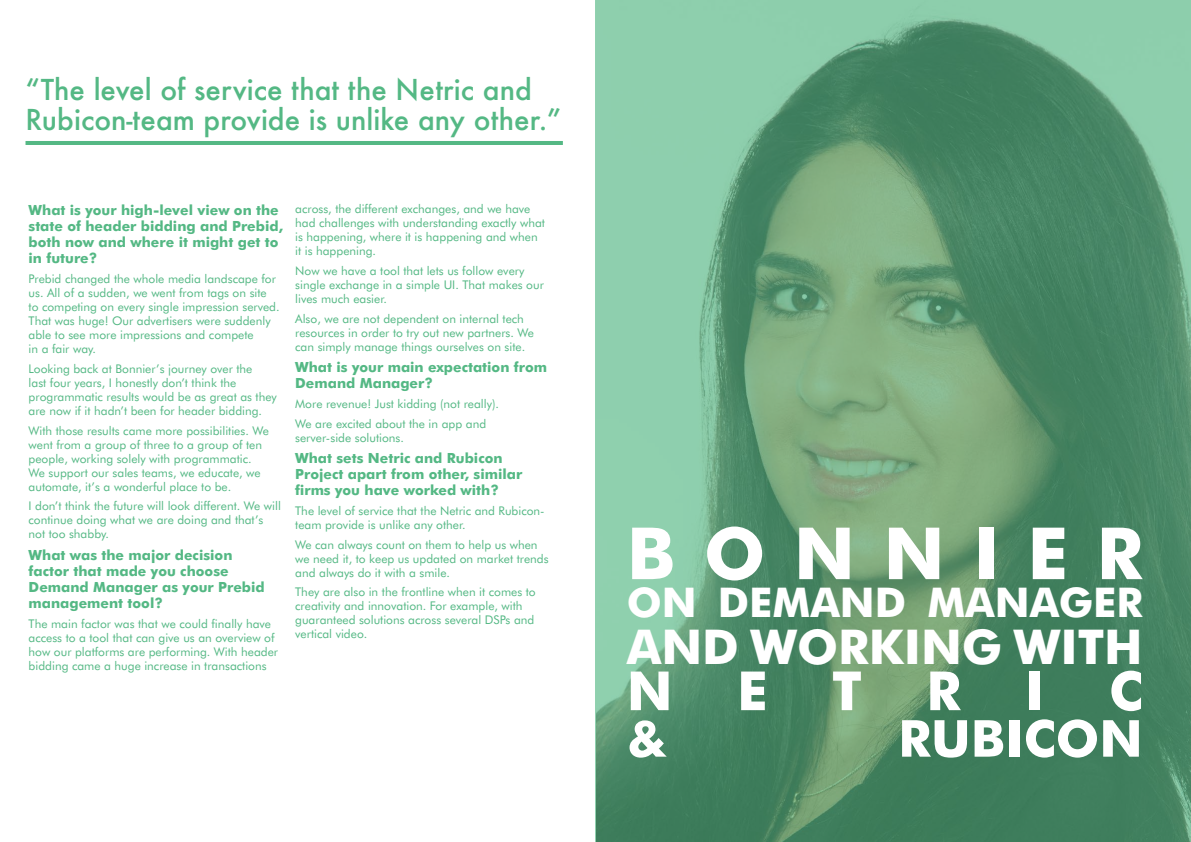
<style>
.page{position:relative;width:1191px;height:842px;background:#fff}
.page>*{position:absolute;margin:0;border:0;box-sizing:border-box;transform-origin:0 0}
.t1{font:700 72px "Futura BT";letter-spacing:.395em;color:#fff}
.t2{font:700 54px "Futura BT";letter-spacing:1.19em;color:#fff}
.t3{font:700 51px "Futura BT";color:#fff}
.t4{font:700 48px "Futura BT";color:#fff}
.t5{font:700 41px "Futura BT";color:#fff}
.t6{font:500 28px/30px "Futura";color:#54b884}
.t7{font:700 14px/16px "Futura BT";color:#54b884}
.t8{font:12px/14px "Futura BT";color:#54b884}
</style>
<div class="page">
<hr style="left:26px;top:141px;width:537px;height:4px;background:#54b884">
<svg style="left:595px;top:0;width:596px;height:842px;background:#639d7a"></svg>
<h3 class="t6" style="left:26px;top:74px;width:537px">“The level of service that the Netric and<br>Rubicon-team provide is unlike any other.”</h3>
<p class="t7" style="left:29px;top:202px;width:256px">What is your high-level view on the state of header bidding and Prebid, both now and where it might get to in future?</p>
<p class="t8" style="left:29px;top:272px;width:253px">Prebid changed the whole media landscape for us. All of a sudden, we went from tags on site<br>to competing on every single impression served.<br>That was huge! Our advertisers were suddenly able to see more impressions and compete<br>in a fair way.</p>
<p class="t8" style="left:29px;top:361px;width:250px">Looking back at Bonnier’s journey over the<br>last four years, I honestly don’t think the programmatic results would be as great as they are now if it hadn’t been for header bidding.</p>
<p class="t8" style="left:29px;top:423px;width:242px">With those results came more possibilities. We went from a group of three to a group of ten people, working solely with programmatic.<br>We support our sales teams, we educate, we automate, it’s a wonderful place to be.</p>
<p class="t8" style="left:29px;top:499px;width:254px">I don’t think the future will look different. We will continue doing what we are doing and that’s not too shabby.</p>
<p class="t7" style="left:29px;top:547px;width:238px">What was the major decision factor that made you choose<br>Demand Manager as your Prebid management tool?</p>
<p class="t8" style="left:29px;top:616px;width:251px">The main factor was that we could finally have access to a tool that can give us an overview of how our platforms are performing. With header bidding came a huge increase in transactions</p>
<p class="t8" style="left:295px;top:202px;width:251px">across, the different exchanges, and we have had challenges with understanding exactly what is happening, where it is happening and when it is happening.</p>
<p class="t8" style="left:295px;top:264px;width:250px">Now we have a tool that lets us follow every single exchange in a simple UI. That makes our lives much easier.</p>
<p class="t8" style="left:295px;top:311px;width:240px">Also, we are not dependent on internal tech resources in order to try out new partners. We can simply manage things ourselves on site.</p>
<p class="t7" style="left:295px;top:359px;width:253px">What is your main expectation from<br>Demand Manager?</p>
<p class="t8" style="left:295px;top:394px;width:205px;line-height:19.7px">More revenue! Just kidding (not really).<br>We are excited about the in app and</p>
<p class="t8" style="left:295px;top:430px;width:110px">server-side solutions.</p>
<p class="t7" style="left:295px;top:450px;width:228px">What sets Netric and Rubicon<br>Project apart from other, similar firms you have worked with?</p>
<p class="t8" style="left:295px;top:504px;width:251px">The level of service that the Netric and Rubicon&shy;team provide is unlike any other.</p>
<p class="t8" style="left:295px;top:537px;width:255px">We can always count on them to help us when we need it, to keep us updated on market trends and always do it with a smile.</p>
<p class="t8" style="left:295px;top:585px;width:242px">They are also in the frontline when it comes to creativity and innovation. For example, with guaranteed solutions across several DSPs and vertical video.</p>
<h1 class="t1" style="left:626px;top:510px;width:517px">BONNIER</h1>
<h3 class="t5" style="left:626px;top:578px;width:517px">ON DEMAND MANAGER</h3>
<h3 class="t4" style="left:626px;top:617px;width:517px">AND WORKING WITH</h3>
<h2 class="t2" style="left:626px;top:658px;width:517px">NETRIC</h2>
<h3 class="t3" style="left:626px;top:707px;width:43px">&amp;</h3>
<h3 class="t3" style="left:898px;top:707px;width:246px">RUBICON</h3>
</div>
